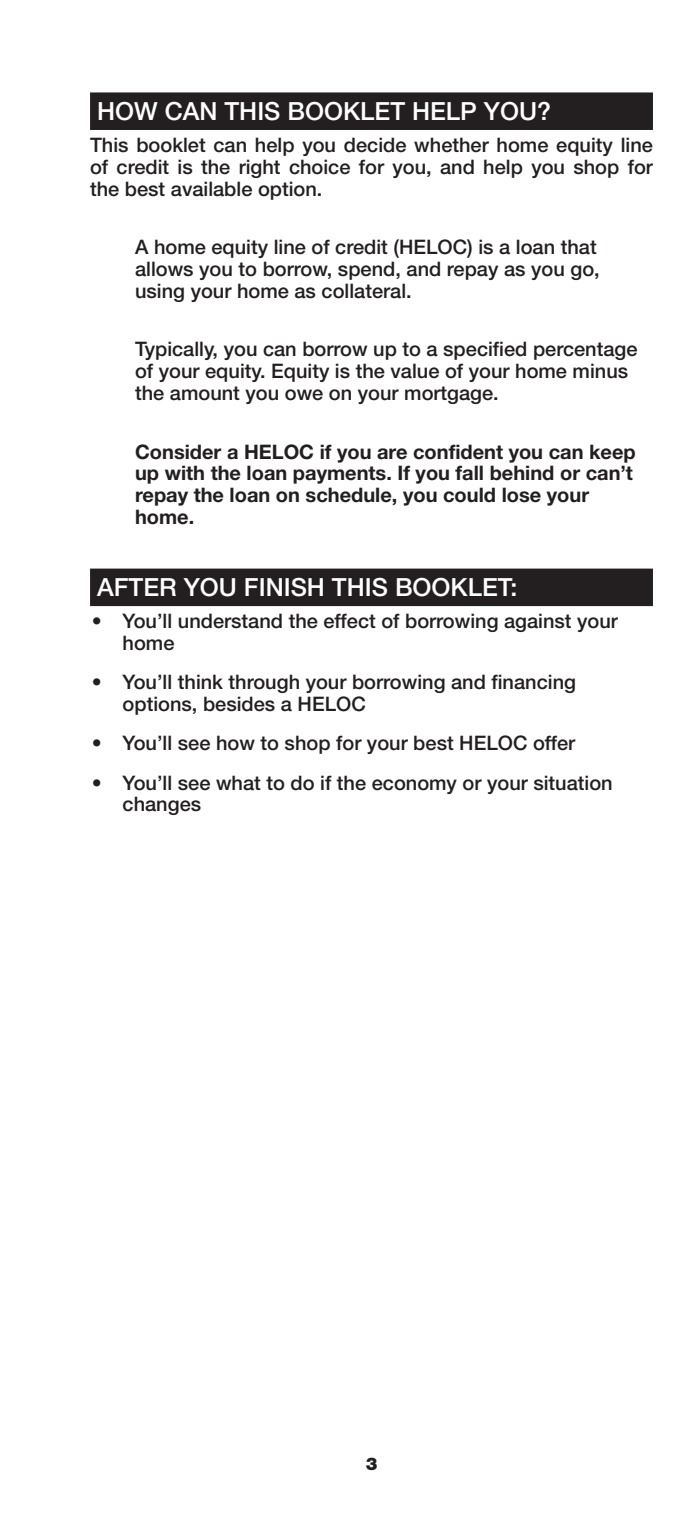
<style>
.page{position:relative;width:698px;height:1530px;background:#fff}
.page>*{position:absolute;margin:0;border:0;box-sizing:border-box;transform-origin:0 0}
.t1{font:500 25px "Helvetica Neue LT Std";color:#fff}
.t2{font:500 20px/21.8px "Helvetica Neue LT Std";color:#231f20}
.t3{font:700 20px/21.8px "Helvetica Neue LT Std";color:#231f20}
.t4{font:900 17.5px "Helvetica Neue LT Std";color:#231f20}
</style>
<div class="page">
<div style="left:90px;top:92px;width:562px;height:38px;background:#231f20"></div>
<div style="left:90px;top:569px;width:562px;height:37px;background:#231f20"></div>
<p class="t1" style="left:97px;top:96px;width:455px">HOW CAN THIS BOOKLET HELP YOU?</p>
<p class="t2" style="left:90px;top:134px;width:564px;text-align:justify">This booklet can help you decide whether home equity line of credit is the right choice for you, and help you shop for the best available option.</p>
<p class="t2" style="left:135px;top:236px;width:466px">A home equity line of credit (HELOC) is a loan that allows you to borrow, spend, and repay as you go, using your home as collateral.</p>
<p class="t2" style="left:135px;top:338px;width:504px">Typically, you can borrow up to a specified percentage of your equity. Equity is the value of your home minus the amount you owe on your mortgage.</p>
<p class="t3" style="left:135px;top:440px;width:502px">Consider a HELOC if you are confident you can keep up with the loan payments. If you fall behind or can’t repay the loan on schedule, you could lose your home.</p>
<p class="t1" style="left:97px;top:572px;width:422px">AFTER YOU FINISH THIS BOOKLET:</p>
<p class="t2" style="left:122px;top:610px;width:497px;text-indent:-31px">• You’ll understand the effect of borrowing against your home</p>
<p class="t2" style="left:122px;top:671px;width:455px;text-indent:-31px">• You’ll think through your borrowing and financing options, besides a HELOC</p>
<p class="t2" style="left:92px;top:732px;width:485px">• You’ll see how to shop for your best HELOC offer</p>
<p class="t2" style="left:122px;top:771px;width:491px;text-indent:-31px">• You’ll see what to do if the economy or your situation changes</p>
<p class="t4" style="left:365px;top:1453px;width:13px">3</p>
</div>
